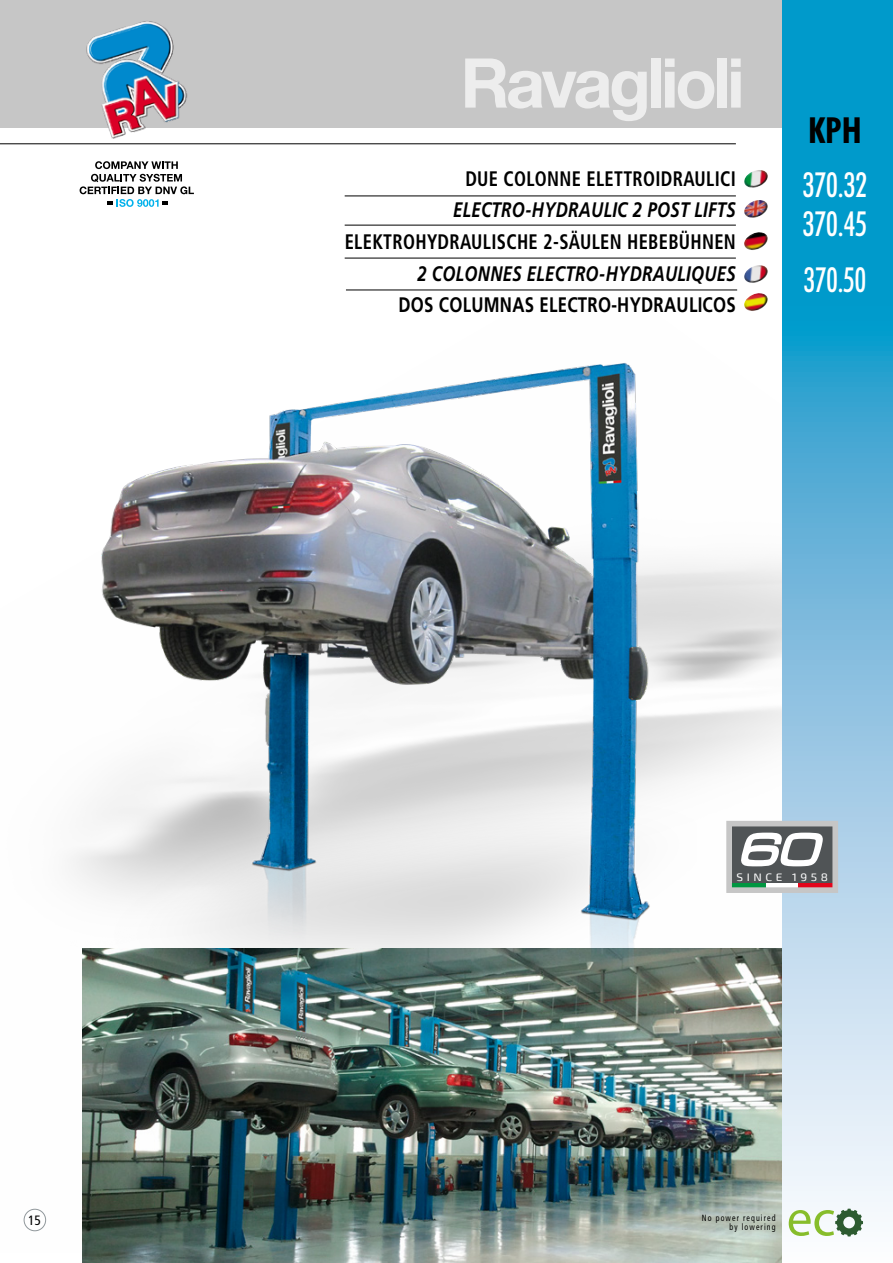
<style>
.page{position:relative;width:893px;height:1263px;background:#fff}
.page>*{position:absolute;margin:0;border:0;box-sizing:border-box;transform-origin:0 0}
.t1{font:700 condensed 36px "Futura BT";color:#000}
.t2{font:500 condensed 34.5px/39px "Futura BT";color:#fff;scale:.88 1}
.t3{font:500 condensed 34.5px "Futura BT";color:#fff;scale:.85 1}
.t4{font:700 condensed 21px "Frutiger LT Std";letter-spacing:.015em;color:#000;scale:.88 1}
.t5{font:italic 700 21px "Frutiger LT Std";letter-spacing:.015em;color:#000;scale:.8 1}
.t6{font:700 21px "Frutiger LT Std";letter-spacing:.015em;color:#000;scale:.8 1}
.t7{font:condensed 13.5px "Frutiger LT Std";color:#000}
.t8{font:10.8px "Exo 2";letter-spacing:.3em;color:#fff;scale:1.1 1}
.t9{font:condensed 9px/9px "Frutiger LT Std";letter-spacing:.135em;color:#000;text-align:right;scale:.88 1}
</style>
<div class="page">
<hr style="left:0;top:143px;width:736px;height:1px;background:#000">
<img style="left:23px;top:289px;width:759px;height:943px">
<img style="left:82px;top:949px;width:700px;height:314px">
<img style="left:64px;top:328px;width:640px;height:707px">
<div style="left:0;top:0;width:893px;height:127px;background:#c6c6c6"></div>
<svg style="left:465px;top:58px;width:182px;height:63px"></svg>
<div style="left:651px;top:58px;width:10px;height:50px;background:#ededed"></div>
<div style="left:717px;top:58px;width:10px;height:50px;background:#ededed"></div>
<svg style="left:731px;top:58px;width:10px;height:50px"></svg>
<svg style="left:665px;top:58px;width:49px;height:51px"></svg>
<svg style="left:782px;top:0;width:111px;height:1237px;background:#6dbcdd"></svg>
<hr style="left:345px;top:196px;width:391px;height:1px;background:#000">
<hr style="left:345px;top:225px;width:391px;height:1px;background:#000">
<hr style="left:345px;top:258px;width:391px;height:1px;background:#000">
<hr style="left:346px;top:290px;width:391px;height:1px;background:#000">
<img style="left:744px;top:200px;width:24px;height:18px">
<img style="left:744px;top:232px;width:24px;height:18px">
<img style="left:744px;top:170px;width:24px;height:18px">
<img style="left:744px;top:265px;width:24px;height:18px">
<img style="left:744px;top:293px;width:24px;height:19px">
<div style="left:24px;top:1209px;width:22px;height:22px;border:1px solid #91989c;border-radius:50%"></div>
<svg style="left:789px;top:1209px;width:74px;height:27px"></svg>
<img style="left:83px;top:21px;width:108px;height:118px">
<svg style="left:80px;top:161px;width:114px;height:46px"></svg>
<svg style="left:726px;top:821px;width:112px;height:72px"></svg>
<p class="t4" style="left:465px;top:166px;width:309px">DUE COLONNE ELETTROIDRAULICI</p>
<p class="t5" style="left:453px;top:198px;width:355px">ELECTRO-HYDRAULIC 2 POST LIFTS</p>
<p class="t4" style="left:345px;top:229px;width:446px">ELEKTROHYDRAULISCHE 2-SÄULEN HEBEBÜHNEN</p>
<p class="t5" style="left:417px;top:261px;width:400px">2 COLONNES ELECTRO-HYDRAULIQUES</p>
<p class="t6" style="left:398px;top:293px;width:423px">DOS COLUMNAS ELECTRO-HYDRAULICOS</p>
<h1 class="t1" style="left:808px;top:108px;width:55px">KPH</h1>
<h2 class="t2" style="left:803px;top:165px;width:75px">370.32<br>370.45</h2>
<h2 class="t3" style="left:804px;top:258px;width:75px">370.50</h2>
<p class="t8" style="left:736px;top:871px;width:85px">SINCE 1958</p>
<p class="t7" style="left:28px;top:1212px;width:14px">15</p>
<p class="t9" style="left:702px;top:1213px;width:85px">No power required by lowering</p>
</div>
